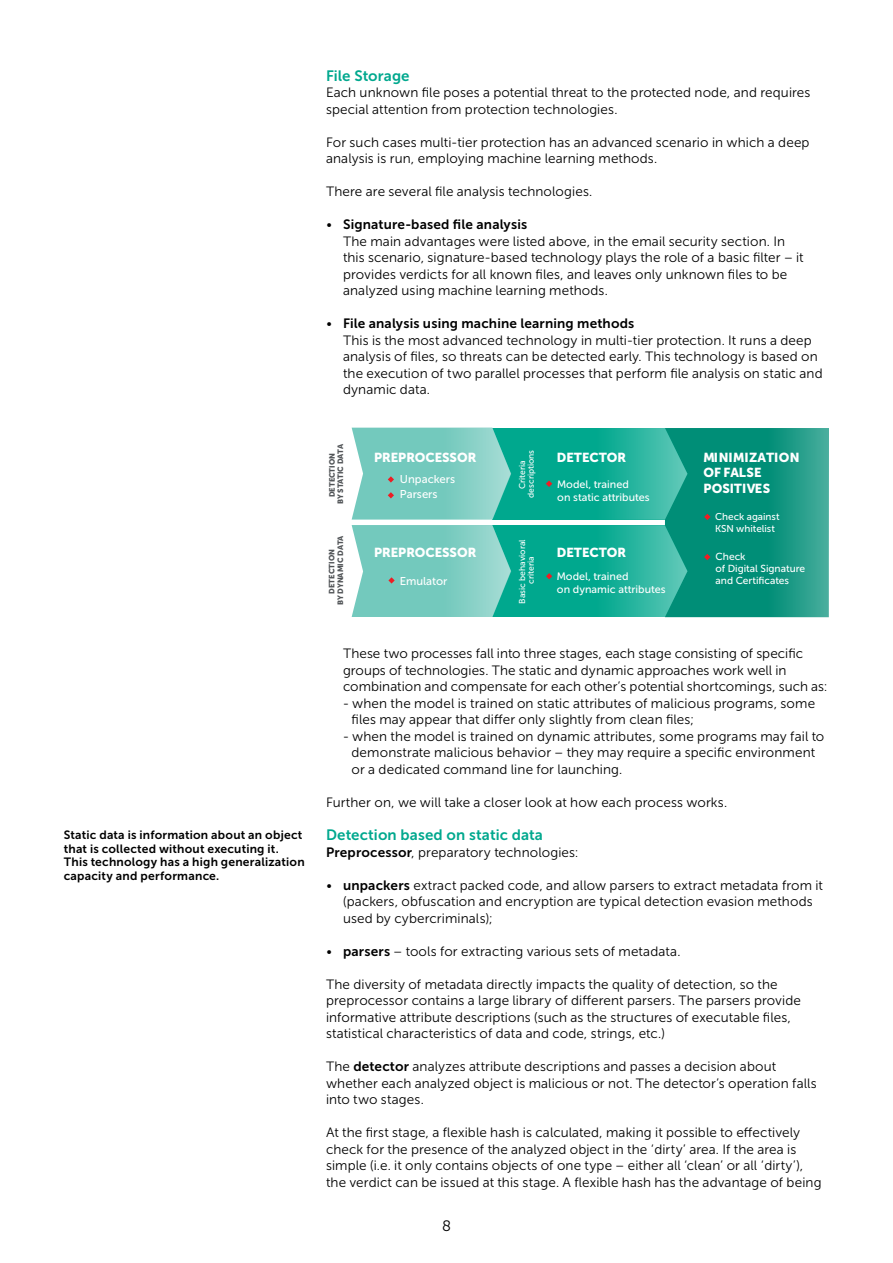
<style>
.page{position:relative;width:893px;height:1263px;background:#fff}
.page>*{position:absolute;margin:0;border:0;box-sizing:border-box;transform-origin:0 0}
.t1{font:15px "Museo Sans Cyrl 700";letter-spacing:.01em;color:#00a88e}
.t2{font:15px "Museo Sans Cyrl 300";color:#000}
.t3{font:13.5px/16.5px "Museo Sans Cyrl 300";letter-spacing:.01em;color:#000}
.t4{font:13.5px "Museo Sans Cyrl 700";letter-spacing:.01em;color:#000}
.t5{font:13.05px/15.6px "Museo Sans Cyrl 900";color:#fff}
.t6{font:12px/13.5px "Museo Sans Cyrl 700";letter-spacing:.015em;color:#000}
.t7{font:11.4px/15.9px "Museo Sans Cyrl 500";color:#fff}
.t8{font:10.8px/13px "Museo Sans Cyrl 500";color:#fff}
.t9{font:10.2px/11.9px "Museo Sans Cyrl 500";color:#fff}
.t10{font:9.9px/11.9px "Museo Sans Cyrl 500";color:#fff}
.t11{font:8.55px/8.6px "Museo Sans Cyrl 500";color:#fff;text-align:center}
.t12{font:7.65px/8.6px "Museo Sans Cyrl 900";color:#515457;text-align:center}
.s1{font-family:"Museo Sans Cyrl 300"}
.s2{font-family:"Museo Sans Cyrl 700"}
</style>
<div class="page">
<div style="left:492px;top:428px;width:173px;height:92px;background:#00a88e"></div>
<div style="left:492px;top:525px;width:173px;height:92px;background:#00a88e"></div>
<svg style="left:546px;top:480px;width:6px;height:7px"></svg>
<svg style="left:546px;top:573px;width:6px;height:6px"></svg>
<svg style="left:608px;top:428px;width:221px;height:189px;background:#1a9f8a"></svg>
<svg style="left:352px;top:428px;width:159px;height:189px;background:#7dcdc1"></svg>
<p class="t6" style="left:64px;top:828px;width:242px">Static data is information about an object that is collected without executing it.<br>This technology has a high generalization capacity and performance.</p>
<p class="t1" style="left:326px;top:67px;width:85px">File Storage</p>
<p class="t3" style="left:326px;top:85px;width:486px">Each unknown file poses a potential threat to the protected node, and requires special attention from protection technologies.</p>
<p class="t3" style="left:326px;top:134px;width:485px">For such cases multi-tier protection has an advanced scenario in which a deep analysis is run, employing machine learning methods.</p>
<p class="t3" style="left:326px;top:184px;width:268px">There are several file analysis technologies.</p>
<p class="t4" style="left:326px;top:217px;width:203px"><span class="s1">•</span> Signature-based file analysis</p>
<p class="t3" style="left:343px;top:233px;width:462px">The main advantages were listed above, in the email security section. In this scenario, signature-based technology plays the role of a basic filter – it provides verdicts for all known files, and leaves only unknown files to be analyzed using machine learning methods.</p>
<p class="t4" style="left:326px;top:316px;width:310px"><span class="s1">•</span> File analysis using machine learning methods</p>
<p class="t3" style="left:343px;top:332px;width:481px">This is the most advanced technology in multi-tier protection. It runs a deep analysis of files, so threats can be detected early. This technology is based on the execution of two parallel processes that perform file analysis on static and dynamic data.</p>
<p class="t12" style="left:328px;top:504px;width:61px;rotate:-90deg">DETECTION<br>BY STATIC DATA</p>
<p class="t12" style="left:328px;top:605px;width:71px;rotate:-90deg">DETECTION<br>BY DYNAMIC DATA</p>
<p class="t5" style="left:374px;top:449px;width:104px">PREPROCESSOR</p>
<p class="t7" style="left:400px;top:471px;width:57px">Unpackers<br>Parsers</p>
<p class="t11" style="left:527px;top:498px;width:49px;rotate:-90deg">descriptions</p>
<p class="t11" style="left:518px;top:489px;width:30px;rotate:-90deg">Criteria</p>
<p class="t5" style="left:557px;top:449px;width:70px">DETECTOR</p>
<p class="t8" style="left:557px;top:477px;width:94px">Model, trained<br>on static attributes</p>
<p class="t5" style="left:703px;top:449px;width:98px">MINIMIZATION<br>OF FALSE</p>
<p class="t5" style="left:703px;top:480px;width:68px">POSITIVES</p>
<p class="t10" style="left:715px;top:510px;width:66px">Check against<br>KSN whitelist</p>
<p class="t9" style="left:715px;top:551px;width:91px">Check<br>of Digital Signature</p>
<p class="t11" style="left:518px;top:603px;width:66px;rotate:-90deg">Basic behavioral criteria</p>
<p class="t5" style="left:557px;top:544px;width:70px">DETECTOR</p>
<p class="t5" style="left:374px;top:544px;width:104px">PREPROCESSOR</p>
<p class="t8" style="left:557px;top:570px;width:110px">Model, trained<br>on dynamic attributes</p>
<p class="t7" style="left:400px;top:573px;width:49px">Emulator</p>
<p class="t9" style="left:715px;top:575px;width:75px">and Certificates</p>
<p class="t3" style="left:343px;top:646px;width:486px">These two processes fall into three stages, each stage consisting of specific groups of technologies. The static and dynamic approaches work well in combination and compensate for each other’s potential shortcomings, such as:</p>
<p class="t3" style="left:351px;top:695px;width:465px;text-indent:-9px">- when the model is trained on static attributes of malicious programs, some files may appear that differ only slightly from clean files;</p>
<p class="t3" style="left:351px;top:728px;width:474px;text-indent:-9px">- when the model is trained on dynamic attributes, some programs may fail to demonstrate malicious behavior – they may require a specific environment or a dedicated command line for launching.</p>
<p class="t3" style="left:326px;top:794px;width:403px">Further on, we will take a closer look at how each process works.</p>
<p class="t1" style="left:326px;top:826px;width:219px">Detection based on static data</p>
<p class="t3" style="left:326px;top:844px;width:254px"><span class="s2">Preprocessor</span>, preparatory technologies:</p>
<p class="t3" style="left:343px;top:877px;width:481px;text-indent:-17px">• <span class="s2">unpackers</span> extract packed code, and allow parsers to extract metadata from it (packers, obfuscation and encryption are typical detection evasion methods used by cybercriminals);</p>
<p class="t3" style="left:326px;top:943px;width:356px">• <span class="s2">parsers</span> – tools for extracting various sets of metadata.</p>
<p class="t3" style="left:326px;top:976px;width:477px">The diversity of metadata directly impacts the quality of detection, so the preprocessor contains a large library of different parsers. The parsers provide informative attribute descriptions (such as the structures of executable files, statistical characteristics of data and code, strings, etc.)</p>
<p class="t3" style="left:326px;top:1058px;width:492px">The <span class="s2">detector</span> analyzes attribute descriptions and passes a decision about whether each analyzed object is malicious or not. The detector’s operation falls into two stages.</p>
<p class="t3" style="left:326px;top:1124px;width:497px">At the first stage, a flexible hash is calculated, making it possible to effectively check for the presence of the analyzed object in the ‘dirty’ area. If the area is simple (i.e. it only contains objects of one type – either all ‘clean’ or all ‘dirty’), the verdict can be issued at this stage. A flexible hash has the advantage of being</p>
<p class="t2" style="left:442px;top:1218px;width:10px">8</p>
</div>
